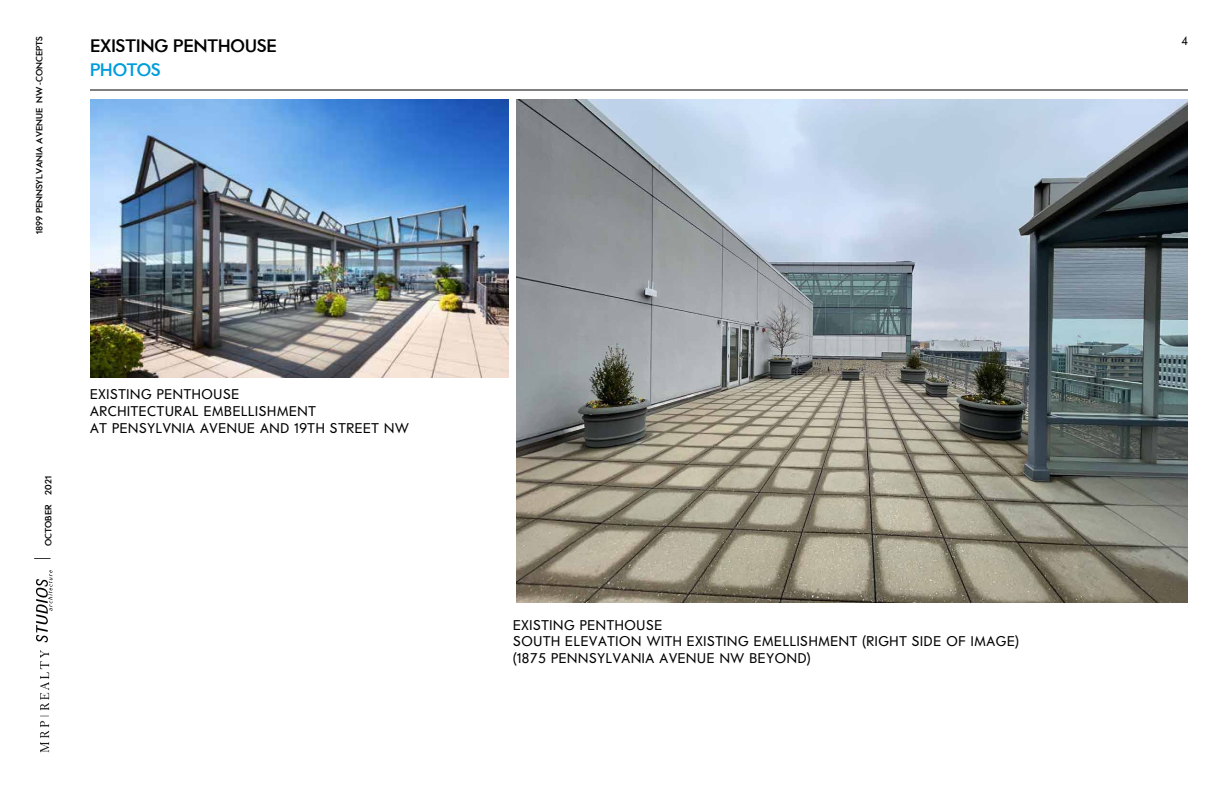
<style>
.page{position:relative;width:1224px;height:792px;background:#fff}
.page>*{position:absolute;margin:0;border:0;box-sizing:border-box;transform-origin:0 0}
.t1{font:600 18px "Studios Futura";letter-spacing:.005em;color:#000}
.t2{font:600 18px "Studios Futura";letter-spacing:-.01em;color:#009cdb}
.t3{font:14px/16.8px "Studios Futura";letter-spacing:.05em;color:#000}
.t4{font:12px "Studios Futura";color:#000}
.t5{font:600 9px "Studios Futura";color:#000}
</style>
<div class="page">
<img style="left:40px;top:650px;width:10px;height:103px">
<svg style="left:36px;top:570px;width:16px;height:72px"></svg>
<hr style="left:90px;top:90px;width:1098px;height:1px;background:#000">
<img style="left:516px;top:99px;width:672px;height:504px">
<img style="left:90px;top:99px;width:419px;height:279px">
<p class="t5" style="left:34px;top:234px;width:200px;rotate:-90deg">1899 PENNSYLVANIA AVENUE NW -CONCEPTS</p>
<p class="t1" style="left:90px;top:35px;width:188px">EXISTING PENTHOUSE</p>
<p class="t2" style="left:90px;top:59px;width:72px">PHOTOS</p>
<p class="t5" style="left:43px;top:546px;width:72px;rotate:-90deg">OCTOBER 2021</p>
<p class="t3" style="left:90px;top:386px;width:320px">EXISTING PENTHOUSE<br>ARCHITECTURAL EMBELLISHMENT<br>AT PENSYLVNIA AVENUE AND 19TH STREET NW</p>
<p class="t3" style="left:513px;top:616px;width:507px">EXISTING PENTHOUSE<br>SOUTH ELEVATION WITH EXISTING EMELLISHMENT (RIGHT SIDE OF IMAGE) (1875 PENNSYLVANIA AVENUE NW BEYOND)</p>
<p class="t4" style="left:1182px;top:34px;width:8px">4</p>
</div>
